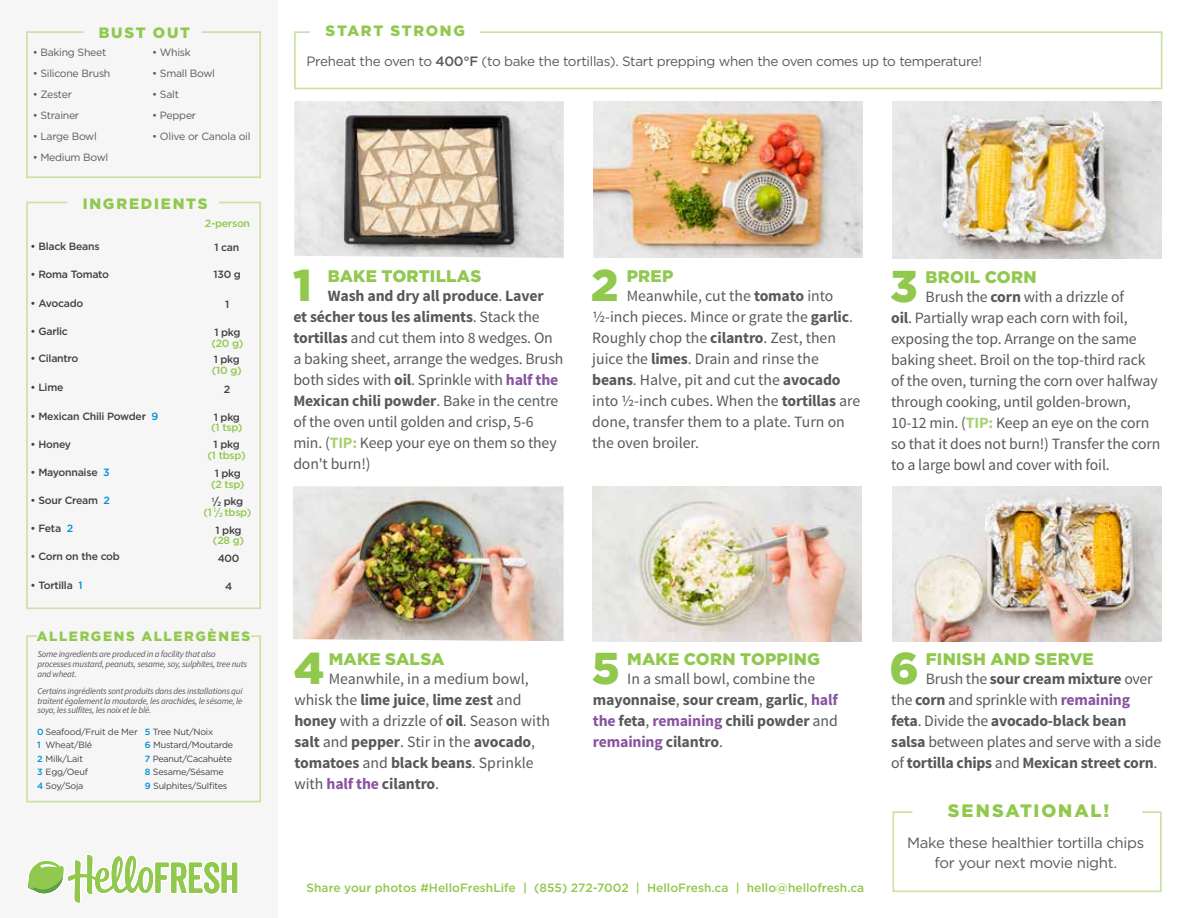
<style>
.page{position:relative;width:1188px;height:918px;background:#fff}
.page>*{position:absolute;margin:0;border:0;box-sizing:border-box;transform-origin:0 0}
.t1{font:900 44.55px "Gotham";color:#91c84e}
.t2{font:900 18px "Gotham";letter-spacing:.105em;color:#91c84e}
.t3{font:900 16.8px "Gotham";letter-spacing:.01em;color:#91c84e}
.t4{font:15.75px/21px "Source Sans Pro";letter-spacing:-.01em;color:#58595b}
.t5{font:700 15.75px/21px "Source Sans Pro";letter-spacing:-.01em;color:#58595b}
.t6{font:15px/20.1px "Gotham";letter-spacing:-.025em;color:#58595b;text-align:center}
.t7{font:900 15px "Gotham";letter-spacing:.115em;color:#91c84e}
.t8{font:13.5px "Gotham";letter-spacing:-.025em;color:#58595b}
.t9{font:900 13.5px "Gotham";letter-spacing:.13em;color:#91c84e}
.t10{font:500 12px "Gotham";color:#91c84e}
.t11{font:500 10.5px "Gotham";letter-spacing:-.025em;color:#414042}
.t12{font:10.5px "Gotham";letter-spacing:-.025em;color:#58595b}
.t13{font:500 10.5px/17.5px "Gotham";letter-spacing:-.025em;color:#91c84e}
.t14{font:italic 9px/9.8px "Source Sans Pro";letter-spacing:-.025em;color:#58595b}
.t15{font:9px/13.5px "Gotham";letter-spacing:-.025em;color:#414042}
.t16{font:500 9px "Gotham";color:#008fd5}
.s1{color:#008fd5}
.s2{color:#414042}
.s3{font-size:6.15px;color:#414042}
.s4{font-size:6.15px}
.s5{font-weight:500;color:#008fd5}
.s6{font-weight:500}
.s7{font-weight:700}
.s8{font-weight:700;color:#8953a0}
.s9{font-weight:700;color:#a6d171}
.s10{font-weight:400}
.s11{color:#8953a0}
</style>
<div class="page">
<div style="left:0;top:0;width:278px;height:918px;background:#f6f6f6"></div>
<img style="left:294px;top:101px;width:270px;height:157px">
<img style="left:593px;top:101px;width:269px;height:157px">
<img style="left:593px;top:487px;width:269px;height:154px">
<img style="left:892px;top:487px;width:269px;height:154px">
<img style="left:293px;top:487px;width:270px;height:154px">
<img style="left:892px;top:102px;width:269px;height:156px">
<svg style="left:26px;top:31px;width:235px;height:147px"></svg>
<svg style="left:26px;top:201px;width:235px;height:409px"></svg>
<svg style="left:26px;top:635px;width:235px;height:168px"></svg>
<div style="left:37px;top:629px;width:214px;height:15px;background:#f6f6f6"></div>
<div style="left:294px;top:31px;width:868px;height:58px;border:2px solid #cae2a3"></div>
<div style="left:311px;top:26px;width:169px;height:16px;background:#fff"></div>
<svg style="left:27px;top:855px;width:211px;height:48px"></svg>
<svg style="left:892px;top:811px;width:270px;height:82px"></svg>
<p class="t7" style="left:99px;top:24px;width:93px">BUST OUT</p>
<p class="t12" style="left:33px;top:46px;width:75px">• Baking Sheet</p>
<p class="t12" style="left:33px;top:67px;width:79px">• Silicone Brush</p>
<p class="t12" style="left:33px;top:88px;width:41px">• Zester</p>
<p class="t12" style="left:33px;top:109px;width:48px">• Strainer</p>
<p class="t12" style="left:33px;top:130px;width:66px">• Large Bowl</p>
<p class="t12" style="left:33px;top:151px;width:77px">• Medium Bowl</p>
<p class="t7" style="left:83px;top:195px;width:126px">INGREDIENTS</p>
<p class="t11" style="left:31px;top:239px;width:71px">• Black Beans</p>
<p class="t11" style="left:214px;top:240px;width:26px">1 can</p>
<p class="t11" style="left:214px;top:268px;width:29px">130 g</p>
<p class="t11" style="left:225px;top:297px;width:6px">1</p>
<p class="t12" style="left:152px;top:46px;width:40px">• Whisk</p>
<p class="t12" style="left:152px;top:67px;width:64px">• Small Bowl</p>
<p class="t12" style="left:152px;top:88px;width:28px">• Salt</p>
<p class="t12" style="left:152px;top:109px;width:45px">• Pepper</p>
<p class="t12" style="left:152px;top:130px;width:100px">• Olive or Canola oil</p>
<p class="t13" style="left:205px;top:215px;width:47px">2-person</p>
<p class="t11" style="left:31px;top:267px;width:80px">• Roma Tomato</p>
<p class="t11" style="left:31px;top:296px;width:54px">• Avocado</p>
<p class="t11" style="left:31px;top:324px;width:39px">• Garlic</p>
<p class="t11" style="left:31px;top:352px;width:49px">• Cilantro</p>
<p class="t11" style="left:31px;top:381px;width:34px">• Lime</p>
<p class="t11" style="left:31px;top:410px;width:129px">• Mexican Chili Powder <span class="s1">9</span></p>
<p class="t11" style="left:31px;top:437px;width:42px">• Honey</p>
<p class="t11" style="left:31px;top:465px;width:81px">• Mayonnaise <span class="s1">3</span></p>
<p class="t11" style="left:31px;top:494px;width:81px">• Sour Cream <span class="s1">2</span></p>
<p class="t11" style="left:31px;top:522px;width:44px">• Feta <span class="s1">2</span></p>
<p class="t11" style="left:31px;top:550px;width:91px">• Corn on the cob</p>
<p class="t11" style="left:31px;top:578px;width:53px">• Tortilla <span class="s1">1</span></p>
<p class="t11" style="left:214px;top:326px;width:28px">1 pkg</p>
<p class="t13" style="left:211px;top:334px;width:34px">(20 g)</p>
<p class="t11" style="left:214px;top:352px;width:28px">1 pkg</p>
<p class="t13" style="left:212px;top:361px;width:31px">(10 g)</p>
<p class="t11" style="left:224px;top:382px;width:8px">2</p>
<p class="t11" style="left:214px;top:410px;width:28px">1 pkg</p>
<p class="t13" style="left:211px;top:419px;width:33px">(1 tsp)</p>
<p class="t11" style="left:214px;top:438px;width:28px">1 pkg</p>
<p class="t13" style="left:208px;top:446px;width:40px">(1 tbsp)</p>
<p class="t11" style="left:215px;top:467px;width:28px">1 pkg</p>
<p class="t13" style="left:211px;top:475px;width:35px">(2 tsp)<br><sup>1</sup><span class="s2">/</span><span class="s3">2</span> <span class="s2">pkg</span></p>
<p class="t13" style="left:204px;top:503px;width:49px;text-align:center">(1 <sup>1</sup>/<span class="s4">2</span> tbsp)<br><span class="s2">1 pkg</span></p>
<p class="t13" style="left:213px;top:531px;width:33px">(28 g)</p>
<p class="t11" style="left:218px;top:551px;width:23px">400</p>
<p class="t11" style="left:225px;top:579px;width:9px">4</p>
<p class="t9" style="left:37px;top:629px;width:215px">ALLERGENS ALLERGÈNES</p>
<p class="t14" style="left:37px;top:649px;width:211px">Some ingredients are produced in a facility that also processes mustard, peanuts, sesame, soy, sulphites, tree nuts and wheat.</p>
<p class="t14" style="left:37px;top:686px;width:207px;text-align:justify">Certains ingrédients sont produits dans des installations qui traitent également la moutarde, les arachides, le sésame, le soya, les sulfites, les noix et le blé.</p>
<p class="t15" style="left:37px;top:725px;width:102px"><span class="s5">0</span> Seafood/Fruit de Mer</p>
<p class="t15" style="left:46px;top:738px;width:48px">Wheat/Blé</p>
<p class="t15" style="left:37px;top:752px;width:47px"><span class="s5">2</span> Milk/Lait</p>
<p class="t15" style="left:37px;top:765px;width:52px"><span class="s5">3</span> Egg/Oeuf</p>
<p class="t15" style="left:37px;top:779px;width:48px"><span class="s5">4</span> Soy/Soja</p>
<p class="t15" style="left:145px;top:724px;width:90px"><span class="s5">5</span> Tree Nut/Noix<br><span class="s5">6</span> Mustard/Moutarde<br><span class="s5">7</span> Peanut/Cacahuète<br><span class="s5">8</span> Sesame/Sésame<br><span class="s5">9</span> Sulphites/Sulfites</p>
<p class="t16" style="left:37px;top:739px;width:5px">1</p>
<p class="t7" style="left:326px;top:22px;width:141px">START STRONG</p>
<p class="t8" style="left:307px;top:52px;width:677px">Preheat the oven to <span class="s6">400°F</span> (to bake the tortillas). Start prepping when the oven comes up to temperature!</p>
<h1 class="t1" style="left:293px;top:259px;width:20px">1</h1>
<p class="t3" style="left:328px;top:266px;width:155px">BAKE TORTILLAS</p>
<p class="t4" style="left:293px;top:285px;width:272px;text-indent:35px"><span class="s7">Wash and dry all produce</span>. <span class="s7">Laver<br>et sécher tous les aliments</span>. Stack the <span class="s7">tortillas</span> and cut them into 8 wedges. On a baking sheet, arrange the wedges. Brush both sides with <span class="s7">oil</span>. Sprinkle with <span class="s8">half the </span><span class="s7">Mexican chili powder</span>. Bake in the centre of the oven until golden and crisp, 5-6 min. (<span class="s9">TIP:</span> Keep your eye on them so they don't burn!)</p>
<h1 class="t1" style="left:591px;top:259px;width:29px">2</h1>
<p class="t3" style="left:627px;top:266px;width:48px">PREP</p>
<p class="t4" style="left:592px;top:285px;width:270px;text-indent:34px">Meanwhile, cut the <span class="s7">tomato</span> into 1/2-inch pieces. Mince or grate the <span class="s7">garlic</span>.<br>Roughly chop the <span class="s7">cilantro</span>. Zest, then juice the <span class="s7">limes</span>. Drain and rinse the <span class="s7">beans</span>. Halve, pit and cut the <span class="s7">avocado </span>into ½-inch cubes. When the <span class="s7">tortillas</span> are done, transfer them to a plate. Turn on the oven broiler.</p>
<h1 class="t1" style="left:890px;top:261px;width:29px">3</h1>
<p class="t3" style="left:926px;top:268px;width:113px">BROIL CORN</p>
<p class="t4" style="left:891px;top:287px;width:271px;text-indent:34px">Brush the <span class="s7">corn</span> with a drizzle of<br><span class="s7">oil</span>. Partially wrap each corn with foil, exposing the top. Arrange on the same baking sheet. Broil on the top-third rack of the oven, turning the corn over halfway through cooking, until golden-brown, 10-12 min. (<span class="s9">TIP:</span> Keep an eye on the corn so that it does not burn!) Transfer the corn to a large bowl and cover with foil.</p>
<h1 class="t1" style="left:294px;top:642px;width:32px">4</h1>
<p class="t3" style="left:329px;top:649px;width:117px">MAKE SALSA</p>
<p class="t4" style="left:294px;top:668px;width:257px;text-indent:34px">Meanwhile, in a medium bowl, whisk the <span class="s7">lime juice</span>, <span class="s7">lime zest</span> and <span class="s7">honey</span> with a drizzle of <span class="s7">oil</span>. Season with <span class="s7">salt</span> and <span class="s7">pepper</span>. Stir in the <span class="s7">avocado</span>, <span class="s7">tomatoes</span> and <span class="s7">black beans</span>. Sprinkle with <span class="s8">half the</span> <span class="s7">cilantro</span>.</p>
<h1 class="t1" style="left:592px;top:642px;width:30px">5</h1>
<p class="t3" style="left:627px;top:649px;width:194px">MAKE CORN TOPPING</p>
<p class="t5" style="left:593px;top:669px;width:247px;text-indent:34px"><span class="s10">In a small bowl, combine the </span>mayonnaise<span class="s10">,</span> sour cream<span class="s10">,</span> garlic<span class="s10">,</span> <span class="s11">half the</span> feta<span class="s10">,</span> <span class="s11">remaining</span> chili powder <span class="s10">and </span><span class="s11">remaining</span> cilantro<span class="s10">.</span></p>
<h1 class="t1" style="left:889px;top:642px;width:31px">6</h1>
<p class="t3" style="left:926px;top:649px;width:170px">FINISH AND SERVE</p>
<p class="t4" style="left:891px;top:668px;width:271px;text-indent:34px">Brush the <span class="s7">sour cream mixture</span> over the <span class="s7">corn</span> and sprinkle with <span class="s8">remaining </span><span class="s7">feta</span>. Divide the <span class="s7">avocado-black bean salsa</span> between plates and serve with a side of <span class="s7">tortilla chips</span> and <span class="s7">Mexican street corn</span>.</p>
<p class="t2" style="left:948px;top:800px;width:163px">SENSATIONAL!</p>
<p class="t6" style="left:907px;top:832px;width:238px">Make these healthier tortilla chips for your next movie night.</p>
<p class="t10" style="left:307px;top:880px;width:559px">Share your photos #HelloFreshLife | (855) 272-7002 | HelloFresh.ca | hello@hellofresh.ca</p>
</div>
